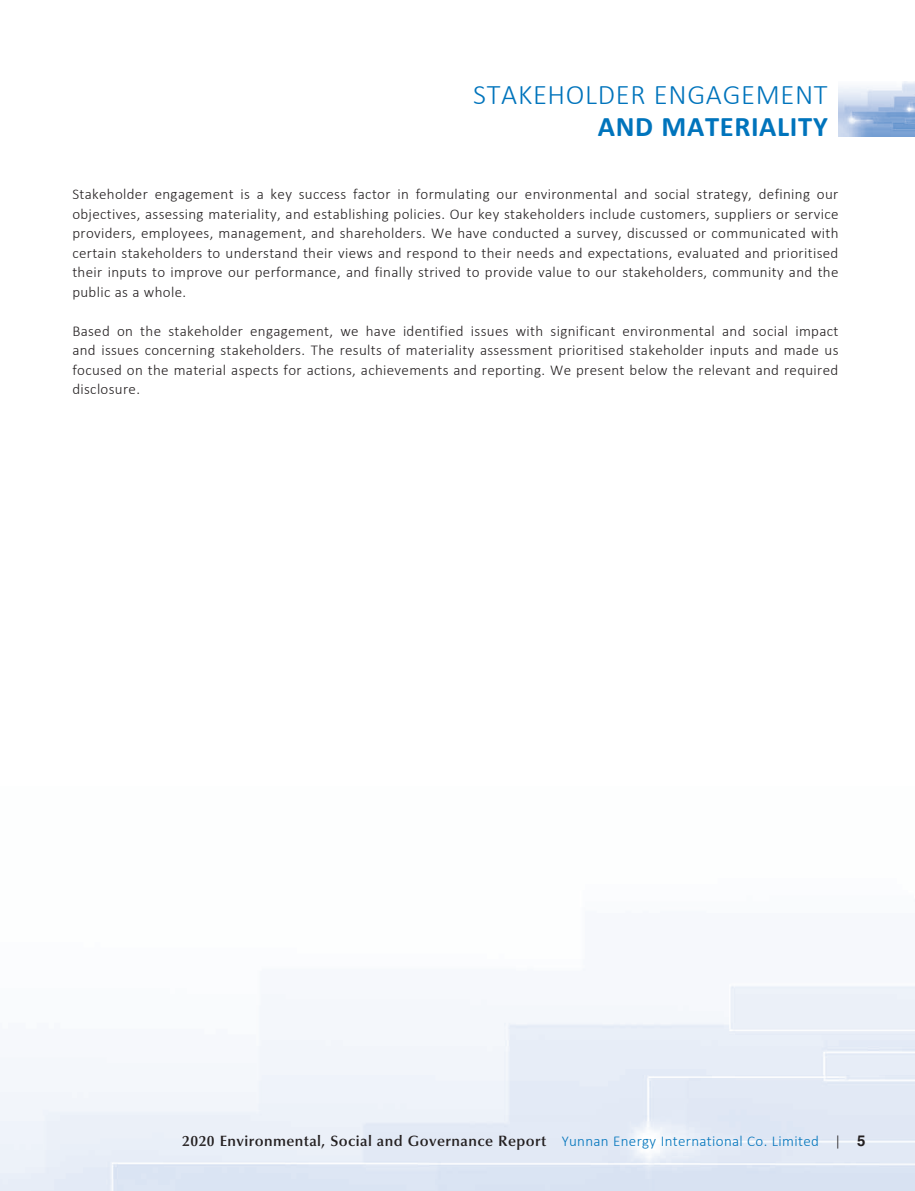
<style>
.page{position:relative;width:915px;height:1191px;background:#fff}
.page>*{position:absolute;margin:0;border:0;box-sizing:border-box;transform-origin:0 0}
.t1{font:300 28.5px "Calibri";letter-spacing:.025em;color:#0074bc}
.t2{font:700 28.5px "Calibri";letter-spacing:.025em;color:#0074bc}
._00_txt{font:300 15px/19.5px "Calibri";letter-spacing:.02em;color:#231f20;text-align:justify}
.t3{font:600 15px "Optima LT Std";letter-spacing:.025em;color:#231f20}
.s1{font-family:"Calibri";font-weight:300;color:#0074bc}
.s2{font-family:"Calibri";font-weight:300}
.s3{font-family:"Helvetica LT Std";font-weight:700}
</style>
<div class="page">
<img style="left:838px;top:81px;width:76px;height:55px">
<h1 class="t1" style="left:473px;top:77px;width:356px">STAKEHOLDER ENGAGEMENT</h1>
<h1 class="t2" style="left:597px;top:106px;width:231px">AND MATERIALITY</h1>
<p class="_00_txt" style="left:72px;top:184px;width:767px">Stakeholder engagement is a key success factor in formulating our environmental and social strategy, defining our objectives, assessing materiality, and establishing policies. Our key stakeholders include customers, suppliers or service providers, employees, management, and shareholders. We have conducted a survey, discussed or communicated with certain stakeholders to understand their views and respond to their needs and expectations, evaluated and prioritised their inputs to improve our performance, and finally strived to provide value to our stakeholders, community and the public as a whole.</p>
<p class="_00_txt" style="left:72px;top:321px;width:767px">Based on the stakeholder engagement, we have identified issues with significant environmental and social impact and issues concerning stakeholders. The results of materiality assessment prioritised stakeholder inputs and made us focused on the material aspects for actions, achievements and reporting. We present below the relevant and required disclosure.</p>
<p class="t3" style="left:182px;top:1132px;width:684px">2020 Environmental, Social and Governance Report <span class="s1">Yunnan Energy International Co. Limited</span> <span class="s2">|</span> <span class="s3">5</span></p>
</div>
